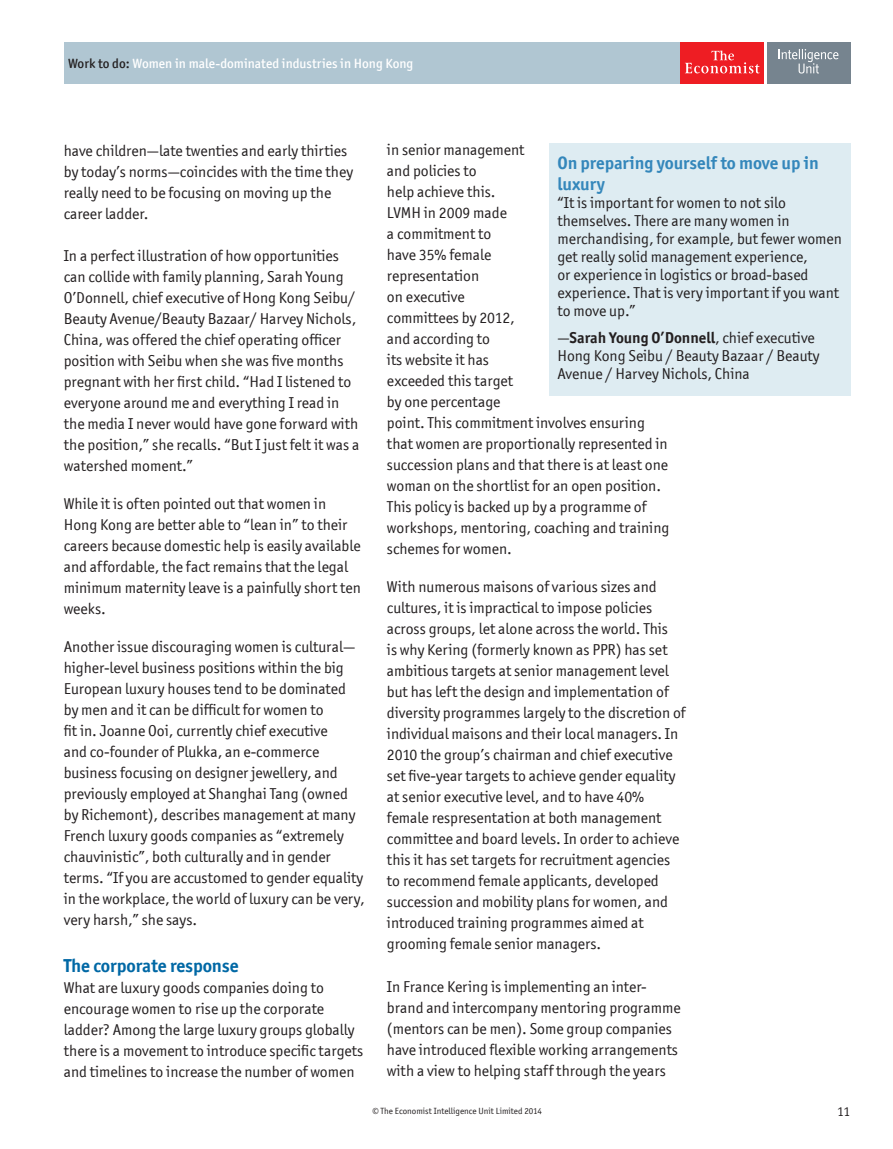
<style>
.page{position:relative;width:893px;height:1149px;background:#fff}
.page>*{position:absolute;margin:0;border:0;box-sizing:border-box;transform-origin:0 0}
.t1{font:700 18.75px "Officina San ITC";letter-spacing:-.005em;color:#0068a5}
.t2{font:700 18px/21px "Officina San ITC";color:#3487bb}
.t3{font:15.75px/21px "Officina San ITC";color:#231f20}
.t4{font:500 13.5px "Officina San ITC";color:#fff}
.t5{font:13.5px "Officina San ITC";color:#231f20}
.t6{font:9px "Officina San ITC";color:#231f20}
.s1{color:#231f20}
.s2{font-weight:700}
</style>
<div class="page">
<div style="left:64px;top:42px;width:786px;height:42px;background:#b0c6d2"></div>
<div style="left:680px;top:42px;width:84px;height:42px;background:#ee1d23"></div>
<svg style="left:685px;top:50px;width:75px;height:23px"></svg>
<div style="left:767px;top:42px;width:83px;height:42px;background:#76848f"></div>
<svg style="left:779px;top:49px;width:59px;height:24px"></svg>
<div style="left:549px;top:143px;width:301px;height:252px;background:#deecf2"></div>
<p class="t4" style="left:68px;top:55px;width:347px"><span class="s1">Work to do:</span> Women in male-dominated industries in Hong Kong</p>
<p class="t3" style="left:64px;top:140px;width:291px">have children—late twenties and early thirties by today’s norms—coincides with the time they really need to be focusing on moving up the career ladder.</p>
<p class="t3" style="left:64px;top:244px;width:297px">In a perfect illustration of how opportunities can collide with family planning, Sarah Young O’Donnell, chief executive of Hong Kong Seibu/ Beauty Avenue/Beauty Bazaar/ Harvey Nichols, China, was offered the chief operating officer position with Seibu when she was five months pregnant with her first child. “Had I listened to everyone around me and everything I read in the media I never would have gone forward with the position,” she recalls. “But I just felt it was a watershed moment.”</p>
<p class="t3" style="left:64px;top:492px;width:299px">While it is often pointed out that women in Hong Kong are better able to “lean in” to their careers because domestic help is easily available and affordable, the fact remains that the legal minimum maternity leave is a painfully short ten weeks.</p>
<p class="t3" style="left:64px;top:635px;width:302px">Another issue discouraging women is cultural— higher-level business positions within the big European luxury houses tend to be dominated<br>by men and it can be difficult for women to<br>fit in. Joanne Ooi, currently chief executive<br>and co-founder of Plukka, an e-commerce business focusing on designer jewellery, and previously employed at Shanghai Tang (owned by Richemont), describes management at many French luxury goods companies as “extremely chauvinistic”, both culturally and in gender terms. “If you are accustomed to gender equality in the workplace, the world of luxury can be very, very harsh,” she says.</p>
<p class="t1" style="left:64px;top:953px;width:176px">The corporate response</p>
<p class="t3" style="left:64px;top:976px;width:301px">What are luxury goods companies doing to encourage women to rise up the corporate ladder? Among the large luxury groups globally there is a movement to introduce specific targets and timelines to increase the number of women</p>
<p class="t3" style="left:387px;top:139px;width:284px">in senior management<br>and policies to<br>help achieve this.<br>LVMH in 2009 made<br>a commitment to<br>have 35% female<br>representation<br>on executive<br>committees by 2012,<br>and according to<br>its website it has<br>exceeded this target<br>by one percentage<br>point. This commitment involves ensuring that women are proportionally represented in succession plans and that there is at least one woman on the shortlist for an open position.<br>This policy is backed up by a programme of workshops, mentoring, coaching and training schemes for women.</p>
<p class="t3" style="left:387px;top:576px;width:300px">With numerous maisons of various sizes and cultures, it is impractical to impose policies across groups, let alone across the world. This<br>is why Kering (formerly known as PPR) has set ambitious targets at senior management level but has left the design and implementation of diversity programmes largely to the discretion of individual maisons and their local managers. In 2010 the group’s chairman and chief executive set five-year targets to achieve gender equality at senior executive level, and to have 40% female respresentation at both management committee and board levels. In order to achieve this it has set targets for recruitment agencies to recommend female applicants, developed succession and mobility plans for women, and introduced training programmes aimed at grooming female senior managers.</p>
<p class="t3" style="left:387px;top:975px;width:295px">In France Kering is implementing an inter&shy;brand and intercompany mentoring programme (mentors can be men). Some group companies have introduced flexible working arrangements with a view to helping staff through the years</p>
<p class="t2" style="left:557px;top:152px;width:263px">On preparing yourself to move up in luxury</p>
<p class="t3" style="left:557px;top:194px;width:286px;line-height:18px">“It is important for women to not silo themselves. There are many women in merchandising, for example, but fewer women get really solid management experience,<br>or experience in logistics or broad-based experience. That is very important if you want to move up.”</p>
<p class="t3" style="left:557px;top:328px;width:264px;line-height:18px">—<span class="s2">Sarah Young O’Donnell</span>, chief executive<br>Hong Kong Seibu / Beauty Bazaar / Beauty<br>Avenue / Harvey Nichols, China</p>
<p class="t6" style="left:372px;top:1105px;width:171px">© The Economist Intelligence Unit Limited 2014</p>
<p class="t5" style="left:837px;top:1103px;width:14px">11</p>
</div>
